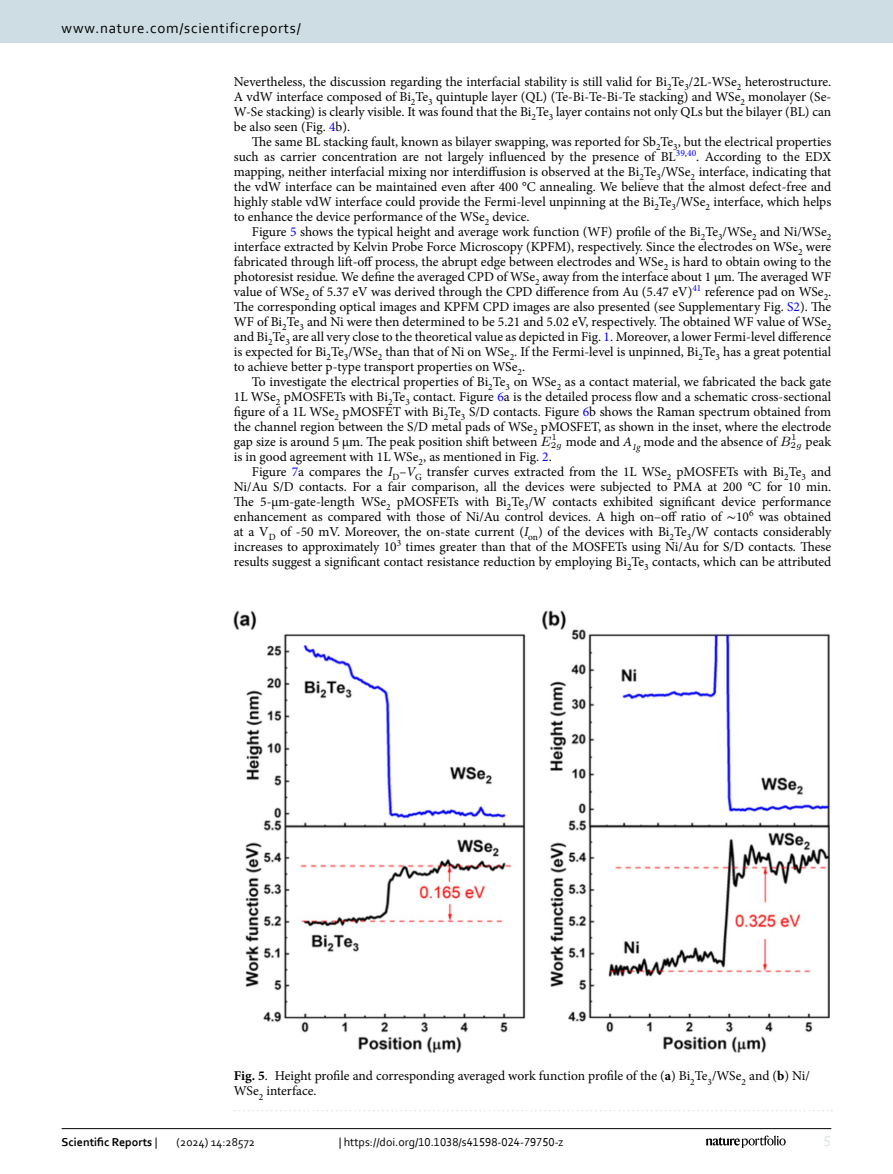
<style>
.page{position:relative;width:893px;height:1174px;background:#fff}
.page>*{position:absolute;margin:0;border:0;box-sizing:border-box;transform-origin:0 0}
.t1{font:15px "Corbel";letter-spacing:.05em;color:#000}
.t2{font:15px "Corbel";color:#d9e4eb}
.Body_Text_Indent{font:13.5px/15px "Minion Pro";color:#000;text-align:justify}
.Figure_Caption{font:13.5px/15px "Minion Pro";letter-spacing:-.005em;color:#000}
.t3{font:12px "Corbel";color:#000}
.t4{font:700 12px "Corbel";color:#000}
.t5{font:9px "LM Roman 6";color:#000}
.s1{color:#00f}
.s2{font-family:"LM Math Italic 9"}
.s3{font-family:"LM Math Italic 6"}
.s4{font-style:italic}
.s5{font-family:"STIX"}
.s6{font-weight:700}
.s7{font-weight:400}
</style>
<div class="page">
<img style="left:234px;top:610px;width:595px;height:442px">
<svg style="left:235px;top:1110px;width:597px;height:1px"></svg>
<hr style="left:62px;top:1128px;width:769px;height:1px;background:#000">
<svg style="left:706px;top:1135px;width:80px;height:12px"></svg>
<div style="left:0;top:0;width:893px;height:43px;background:#cedde4"></div>
<p class="t1" style="left:62px;top:18px;width:241px">www.nature.com/scientificreports/</p>
<p class="Body_Text_Indent" style="left:234px;top:74px;width:599px">Nevertheless, the discussion regarding the interfacial stability is still valid for Bi<sub>2</sub>Te<sub>3</sub>/2L-WSe<sub>2</sub> heterostructure.<br>A vdW interface composed of Bi<sub>2</sub>Te<sub>3</sub> quintuple layer (QL) (Te-Bi-Te-Bi-Te stacking) and WSe<sub>2</sub> monolayer (Se-W-Se stacking) is clearly visible. It was found that the Bi<sub>2</sub>Te<sub>3</sub> layer contains not only QLs but the bilayer (BL) can be also seen (Fig. <span class="s1">4</span>b).</p>
<p class="Body_Text_Indent" style="left:234px;top:134px;width:599px;text-indent:18px">The same BL stacking fault, known as bilayer swapping, was reported for Sb<sub>2</sub>Te<sub>3</sub>, but the electrical properties such as carrier concentration are not largely influenced by the presence of BL<sup>39</sup><sup>,</sup><sup>40</sup>. According to the EDX mapping, neither interfacial mixing nor interdiffusion is observed at the Bi<sub>2</sub>Te<sub>3</sub>/WSe<sub>2</sub> interface, indicating that the vdW interface can be maintained even after 400 °C annealing. We believe that the almost defect-free and highly stable vdW interface could provide the Fermi-level unpinning at the Bi<sub>2</sub>Te<sub>3</sub>/WSe<sub>2</sub> interface, which helps to enhance the device performance of the WSe<sub>2</sub> device.</p>
<p class="Body_Text_Indent" style="left:234px;top:224px;width:599px;text-indent:18px">Figure <span class="s1">5</span> shows the typical height and average work function (WF) profile of the Bi<sub>2</sub>Te<sub>3</sub>/WSe<sub>2</sub> and Ni/WSe<sub>2 </sub>interface extracted by Kelvin Probe Force Microscopy (KPFM), respectively. Since the electrodes on WSe<sub>2</sub> were fabricated through lift-off process, the abrupt edge between electrodes and WSe<sub>2</sub> is hard to obtain owing to the photoresist residue. We define the averaged CPD of WSe<sub>2</sub> away from the interface about 1 μm. The averaged WF value of WSe<sub>2</sub> of 5.37 eV was derived through the CPD difference from Au (5.47 eV)<sup>41</sup> reference pad on WSe<sub>2</sub>.<br>The corresponding optical images and KPFM CPD images are also presented (see Supplementary Fig. <span class="s1">S2</span>). The WF of Bi<sub>2</sub>Te<sub>3</sub> and Ni were then determined to be 5.21 and 5.02 eV, respectively. The obtained WF value of WSe<sub>2 </sub>and Bi<sub>2</sub>Te<sub>3</sub> are all very close to the theoretical value as depicted in Fig. <span class="s1">1</span>. Moreover, a lower Fermi-level difference is expected for Bi<sub>2</sub>Te<sub>3</sub>/WSe<sub>2</sub> than that of Ni on WSe<sub>2</sub>. If the Fermi-level is unpinned, Bi<sub>2</sub>Te<sub>3</sub> has a great potential to achieve better p-type transport properties on WSe<sub>2</sub>.</p>
<p class="Body_Text_Indent" style="left:234px;top:374px;width:599px;text-indent:18px">To investigate the electrical properties of Bi<sub>2</sub>Te<sub>3</sub> on WSe<sub>2</sub> as a contact material, we fabricated the back gate 1L WSe<sub>2</sub> pMOSFETs with Bi<sub>2</sub>Te<sub>3</sub> contact. Figure <span class="s1">6</span>a is the detailed process flow and a schematic cross-sectional figure of a 1L WSe<sub>2</sub> pMOSFET with Bi<sub>2</sub>Te<sub>3</sub> S/D contacts. Figure <span class="s1">6</span>b shows the Raman spectrum obtained from the channel region between the S/D metal pads of WSe<sub>2</sub> pMOSFET, as shown in the inset, where the electrode gap size is around 5 μm. The peak position shift between <span class="s2">E</span><sup>1</sup></p>
<p class="t5" style="left:551px;top:438px;width:12px">2<span class="s3">g</span></p>
<p class="Body_Text_Indent" style="left:566px;top:434px;width:232px">mode and <span class="s4">A</span><sub>1g</sub> mode and the absence of <span class="s2">B</span><sup>1</sup></p>
<p class="t5" style="left:790px;top:438px;width:12px">2<span class="s3">g</span></p>
<p class="Body_Text_Indent" style="left:806px;top:434px;width:27px">peak</p>
<p class="Body_Text_Indent" style="left:234px;top:449px;width:319px">is in good agreement with 1L WSe<sub>2</sub>, as mentioned in Fig. <span class="s1">2</span>.</p>
<p class="Body_Text_Indent" style="left:234px;top:464px;width:599px;text-indent:18px">Figure <span class="s1">7</span>a compares the <span class="s4">I</span><sub>D</sub>–<span class="s4">V</span><sub>G</sub> transfer curves extracted from the 1L WSe<sub>2</sub> pMOSFETs with Bi<sub>2</sub>Te<sub>3</sub> and Ni/Au S/D contacts. For a fair comparison, all the devices were subjected to PMA at 200 °C for 10 min.<br>The 5-µm-gate-length WSe<sub>2</sub> pMOSFETs with Bi<sub>2</sub>Te<sub>3</sub>/W contacts exhibited significant device performance enhancement as compared with those of Ni/Au control devices. A high on–off ratio of <span class="s5">∼</span>10<sup>6</sup> was obtained at a V<sub>D</sub> of -50 mV. Moreover, the on-state current (<span class="s4">I</span><sub>on</sub>) of the devices with Bi<sub>2</sub>Te<sub>3</sub>/W contacts considerably increases to approximately 10<sup>3</sup> times greater than that of the MOSFETs using Ni/Au for S/D contacts. These results suggest a significant contact resistance reduction by employing Bi<sub>2</sub>Te<sub>3</sub> contacts, which can be attributed</p>
<p class="Figure_Caption" style="left:234px;top:1068px;width:578px"><span class="s6">Fig. 5</span>. Height profile and corresponding averaged work function profile of the (<span class="s6">a</span>) Bi<sub>2</sub>Te<sub>3</sub>/WSe<sub>2</sub> and (<span class="s6">b</span>) Ni/<br>WSe<sub>2</sub> interface.</p>
<p class="t4" style="left:62px;top:1134px;width:97px">Scientific Reports <span class="s7">|</span></p>
<p class="t3" style="left:177px;top:1134px;width:80px">(2024) 14:28572</p>
<p class="t3" style="left:339px;top:1134px;width:226px">| https://doi.org/10.1038/s41598-024-79750-z</p>
<p class="t2" style="left:824px;top:1132px;width:9px">5</p>
</div>
